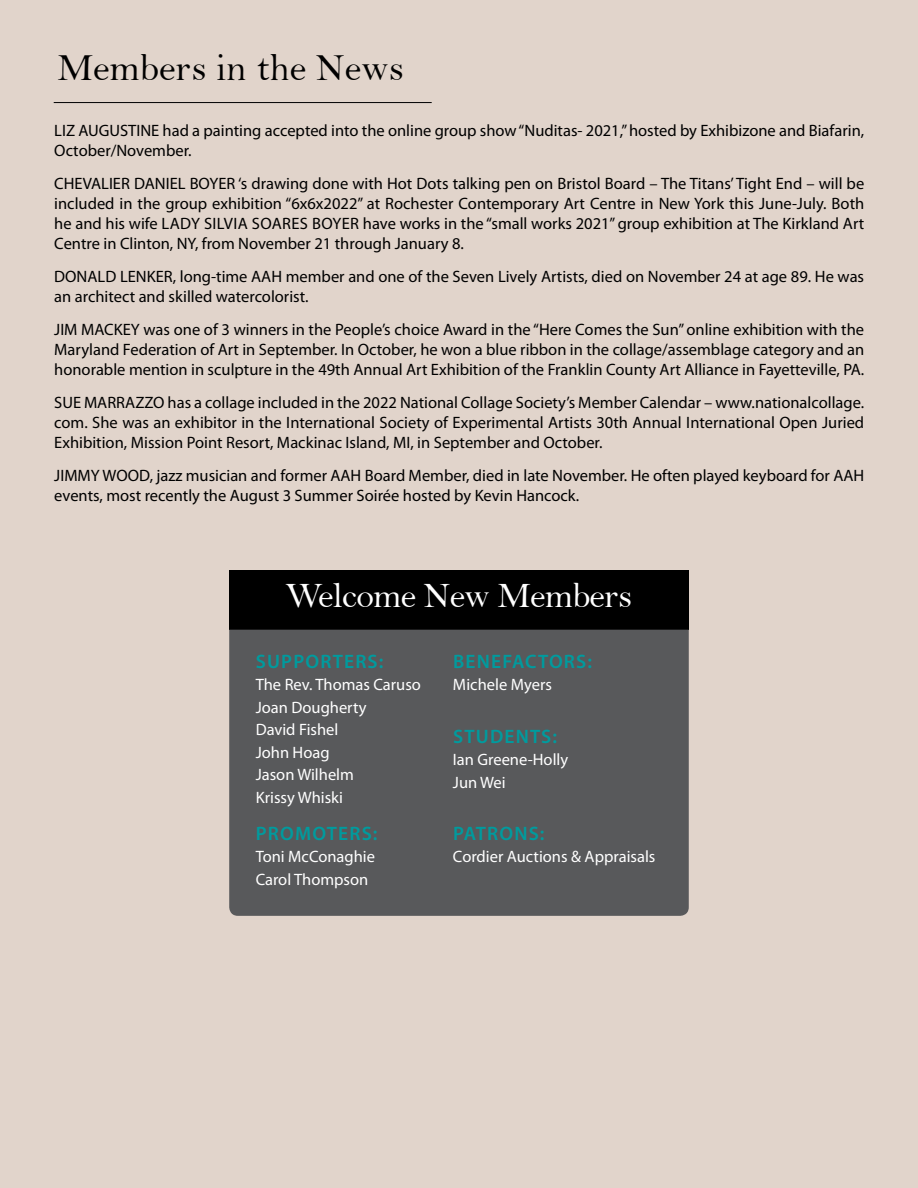
<style>
.page{position:relative;width:918px;height:1188px;background:#e1d4cb}
.page>*{position:absolute;margin:0;border:0;box-sizing:border-box;transform-origin:0 0}
.t1{font:38.55px "Bell";color:#000}
.t2{font:36px "Bell";letter-spacing:-.02em;color:#fff}
.t3{font:600 19.5px "Myriad Pro";letter-spacing:.06em;color:#009b9e}
.t4{font:16.5px/19.8px "Myriad Pro";color:#000}
.t5{font:16.5px/22.5px "Myriad Pro";color:#fff}
</style>
<div class="page">
<hr style="left:54px;top:102px;width:378px;height:1px;background:#000">
<div style="left:229px;top:570px;width:460px;height:60px;background:#000"></div>
<div style="left:229px;top:630px;width:460px;height:286px;background:#58595b"></div>
<h1 class="t1" style="left:57px;top:45px;width:348px">Members in the News</h1>
<p class="t4" style="left:54px;top:120px;width:811px">LIZ AUGUSTI NE had a painting accepted into the online group show “Nuditas- 2021,” hosted by Exhibizone and Biafarin,<br>October/November.</p>
<p class="t4" style="left:54px;top:174px;width:812px;text-align:justify">CHEVALIER DANIEL BOYER ‘s drawing done with Hot Dots talking pen on Bristol Board – The Titans’ Tight End – will be included in the group exhibition “6x6x2022” at Rochester Contemporary Art Centre in New York this June-July. Both he and his wife Lady</p>
<p class="t4" style="left:54px;top:213px;width:812px;text-indent:309px">have works in the “small works 2021” group exhibition at The Kirkland Art<br>Centre in Clinton, NY, from November 21 through January 8.</p>
<p class="t4" style="left:54px;top:266px;width:811px">DONALD LENKER, long-time AAH member and one of the Seven Lively Artists, died on November 24 at age 89. He was an architect and skilled watercolorist.</p>
<p class="t4" style="left:54px;top:319px;width:812px;text-align:justify">JI M MACKEY was one of 3 winners in the People’s choice Award in the “Here Comes the Sun” online exhibition with the Maryland Federation of Art in September. I n October, he won a blue ribbon in the collage/assemblage category and an honorable mention in sculpture in the 49th Annual Art Exhibition of the Franklin County Art Alliance in Fayetteville, PA.</p>
<p class="t4" style="left:54px;top:392px;width:812px;text-align:justify">SUE MARRAZZO has a collage included in the 2022 National Collage Society’s Member Calendar – www.nationalcollage. com. She was an exhibitor in the I nternational Society of Experimental Artists 30th Annual I nternational Open Juried Exhibition, Mission Point Resort, Mackinac Island, MI, in September and October.</p>
<p class="t4" style="left:54px;top:465px;width:809px">JI MMY WOOD, jazz musician and former AAH Board Member, died in late November. He often played keyboard for AAH events, most recently the August 3 Summer Soirée hosted by Kevin Hancock.</p>
<p class="t4" style="left:204px;top:213px;width:67px">Silvia Soares</p>
<p class="t4" style="left:312px;top:213px;width:20px">Boyer</p>
<h2 class="t2" style="left:285px;top:574px;width:349px">Welcome New Members</h2>
<p class="t3" style="left:256px;top:649px;width:25px">SUPPO</p>
<p class="t3" style="left:320px;top:649px;width:64px">RTERS:</p>
<p class="t5" style="left:256px;top:673px;width:167px">The Rev. Thomas Caruso<br>Joan Dougherty<br>David Fishel<br>John Hoag<br>Jason Wilhelm<br>Krissy Whiski</p>
<p class="t3" style="left:256px;top:821px;width:41px">PROMO</p>
<p class="t3" style="left:327px;top:821px;width:52px">TERS:</p>
<p class="t5" style="left:256px;top:845px;width:121px">Toni McConaghie<br>Carol Thompson</p>
<p class="t3" style="left:453px;top:649px;width:61px">BENEFAC</p>
<p class="t3" style="left:538px;top:649px;width:55px">TORS:</p>
<p class="t5" style="left:453px;top:673px;width:100px">Michele Myers</p>
<p class="t3" style="left:453px;top:724px;width:105px">STUDENTS:</p>
<p class="t5" style="left:453px;top:748px;width:117px">Ian Greene-Holly<br>Jun Wei</p>
<p class="t3" style="left:453px;top:821px;width:93px">PATRONS:</p>
<p class="t5" style="left:453px;top:845px;width:204px">Cordier Auctions &amp; Appraisals</p>
</div>
